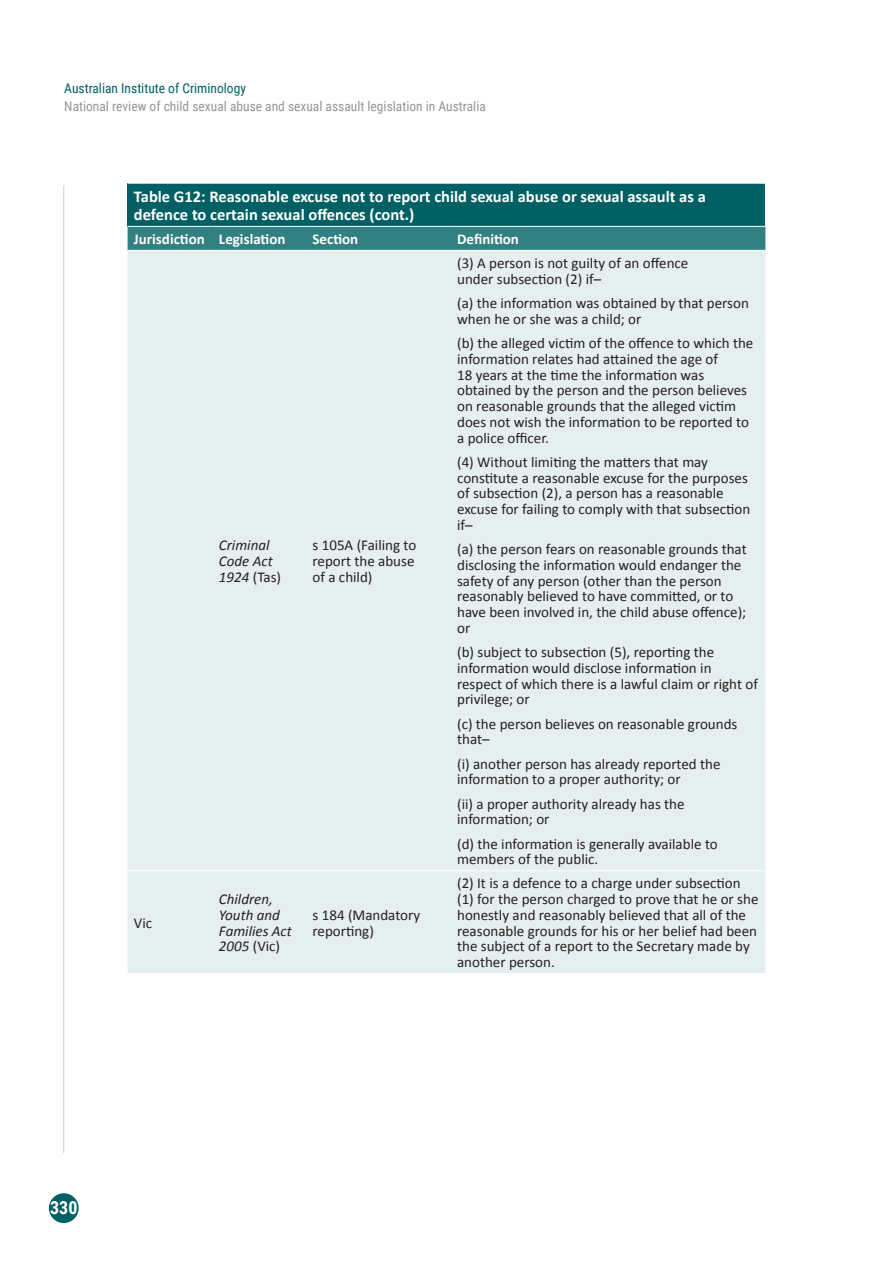
<style>
.page{position:relative;width:893px;height:1263px;background:#fff}
.page>*{position:absolute;margin:0;border:0;box-sizing:border-box;transform-origin:0 0}
.t1{font:700 18px "Roboto Condensed";color:#fff}
.Table_H1_no_TOC{font:700 16.5px/18px "Calibri";color:#fff}
.Table_body{font:15px/15.8px "Calibri";color:#231f20}
.Table_body-2{font:italic 15px/15.8px "Calibri";color:#231f20}
.Table_H2_no_underline{font:700 15px "Calibri";color:#fff}
.t2{font:13.5px "Roboto Condensed";color:#939598}
.t3{font:13.5px "Roboto Condensed";color:#006063}
.s1{font-style:normal}
</style>
<div class="page">
<hr style="left:63px;top:185px;width:1px;height:968px;background:#bfd7d8">
<div style="left:49px;top:1193px;width:30px;height:30px;background:#006063;border-radius:50%"></div>
<div style="left:128px;top:183px;width:637px;height:43px;background:#006063"></div>
<div style="left:128px;top:227px;width:637px;height:23px;background:#338082"></div>
<div style="left:128px;top:251px;width:637px;height:722px;background:#e6efef"></div>
<hr style="left:128px;top:183px;width:85px;height:1px;background:#fff">
<hr style="left:213px;top:183px;width:93px;height:1px;background:#fff">
<hr style="left:306px;top:183px;width:145px;height:1px;background:#fff">
<hr style="left:451px;top:183px;width:314px;height:1px;background:#fff">
<hr style="left:128px;top:870px;width:85px;height:1px;background:#fff">
<hr style="left:213px;top:870px;width:93px;height:1px;background:#fff">
<hr style="left:306px;top:870px;width:145px;height:1px;background:#fff">
<hr style="left:451px;top:870px;width:314px;height:1px;background:#fff">
<p class="t3" style="left:64px;top:79px;width:183px">Australian Institute of Criminology</p>
<p class="t2" style="left:64px;top:97px;width:423px">National review of child sexual abuse and sexual assault legislation in Australia</p>
<p class="Table_H1_no_TOC" style="left:134px;top:187px;width:573px">Table G12: Reasonable excuse not to report child sexual abuse or sexual assault as a defence to certain sexual offences (cont.)</p>
<p class="Table_H2_no_underline" style="left:134px;top:228px;width:72px">Jurisdiction</p>
<p class="Table_H2_no_underline" style="left:219px;top:228px;width:68px">Legislation</p>
<p class="Table_H2_no_underline" style="left:313px;top:228px;width:47px">Section</p>
<p class="Table_H2_no_underline" style="left:457px;top:228px;width:63px">Definition</p>
<p class="Table_body" style="left:134px;top:914px;width:20px">Vic</p>
<p class="Table_body-2" style="left:219px;top:537px;width:64px">Criminal<br>Code Act<br>1924 <span class="s1">(Tas)</span></p>
<p class="Table_body" style="left:313px;top:537px;width:105px">s 105A (Failing to report the abuse of a child)</p>
<p class="Table_body-2" style="left:219px;top:891px;width:74px">Children,<br>Youth and<br>Families Act<br>2005 <span class="s1">(Vic)</span></p>
<p class="Table_body" style="left:313px;top:906px;width:109px">s 184 (Mandatory reporting)</p>
<p class="Table_body" style="left:457px;top:255px;width:233px">(3) A person is not guilty of an offence under subsection (2) if–</p>
<p class="Table_body" style="left:457px;top:295px;width:293px">(a) the information was obtained by that person when he or she was a child; or</p>
<p class="Table_body" style="left:457px;top:335px;width:298px">(b) the alleged victim of the offence to which the information relates had attained the age of<br>18 years at the time the information was obtained by the person and the person believes on reasonable grounds that the alleged victim does not wish the information to be reported to a police officer.</p>
<p class="Table_body" style="left:457px;top:453px;width:295px">(4) Without limiting the matters that may constitute a reasonable excuse for the purposes of subsection (2), a person has a reasonable excuse for failing to comply with that subsection if–</p>
<p class="Table_body" style="left:457px;top:541px;width:291px">(a) the person fears on reasonable grounds that disclosing the information would endanger the safety of any person (other than the person reasonably believed to have committed, or to have been involved in, the child abuse offence); or</p>
<p class="Table_body" style="left:457px;top:644px;width:302px">(b) subject to subsection (5), reporting the information would disclose information in respect of which there is a lawful claim or right of privilege; or</p>
<p class="Table_body" style="left:457px;top:715px;width:282px">(c) the person believes on reasonable grounds that–</p>
<p class="Table_body" style="left:457px;top:755px;width:265px">(i) another person has already reported the information to a proper authority; or</p>
<p class="Table_body" style="left:457px;top:795px;width:229px">(ii) a proper authority already has the information; or</p>
<p class="Table_body" style="left:457px;top:835px;width:262px">(d) the information is generally available to members of the public.</p>
<p class="Table_body" style="left:457px;top:875px;width:303px">(2) It is a defence to a charge under subsection (1) for the person charged to prove that he or she honestly and reasonably believed that all of the reasonable grounds for his or her belief had been the subject of a report to the Secretary made by another person.</p>
<p class="t1" style="left:50px;top:1194px;width:29px">330</p>
</div>
